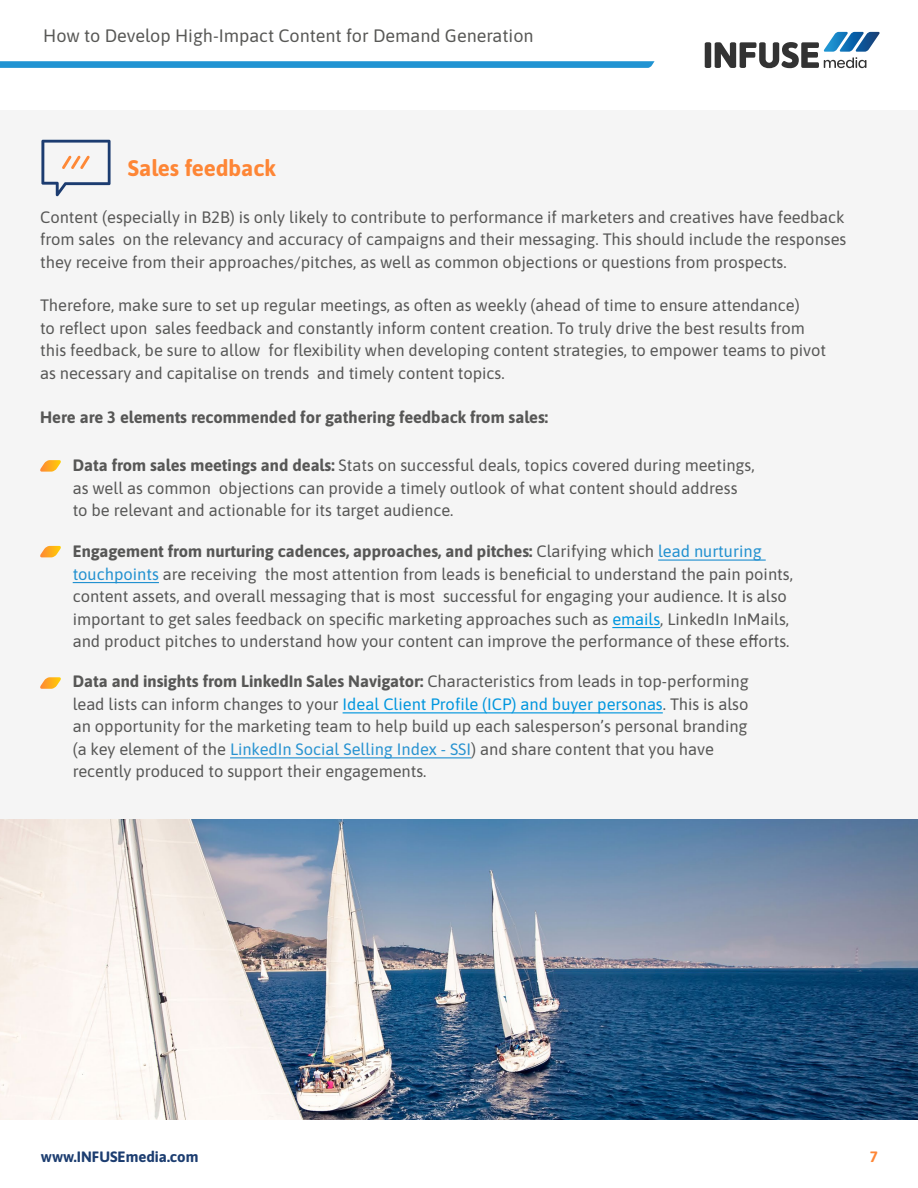
<style>
.page{position:relative;width:918px;height:1188px;background:#fff}
.page>*{position:absolute;margin:0;border:0;box-sizing:border-box;transform-origin:0 0}
.t1{font:700 22.5px "Asap";color:#fe8636}
.t2{font:18px "Asap";color:#585856}
.t3{font:16.5px/22.5px "Asap";color:#575756}
.t4{font:700 16.5px "Asap";color:#575756}
.t5{font:700 15px "Asap";color:#1c3d70}
.t6{font:700 15px "Asap";color:#fe8636}
.s1{font-weight:700}
.s2{color:#2291d0}
.s3{color:#0096de}
.s4{color:#2893d1}
</style>
<div class="page">
<svg style="left:0;top:61px;width:655px;height:7px;background:#2b98d4"></svg>
<div style="left:0;top:111px;width:918px;height:709px;background:#f5f5f5"></div>
<hr style="left:343px;top:712px;width:320px;height:1px;background:#0096de">
<hr style="left:230px;top:757px;width:241px;height:1px;background:#2893d1">
<hr style="left:658px;top:559px;width:108px;height:2px;background:#2291d0">
<hr style="left:73px;top:582px;width:86px;height:1px;background:#2291d0">
<hr style="left:612px;top:627px;width:48px;height:1px;background:#0096de">
<svg style="left:40px;top:460px;width:21px;height:12px"></svg>
<svg style="left:40px;top:546px;width:21px;height:11px"></svg>
<svg style="left:40px;top:677px;width:21px;height:12px"></svg>
<svg style="left:41px;top:140px;width:70px;height:56px"></svg>
<img style="left:0;top:820px;width:918px;height:300px">
<svg style="left:705px;top:32px;width:175px;height:36px"></svg>
<p class="t2" style="left:43px;top:23px;width:492px">How to Develop High-Impact Content for Demand Generation</p>
<h1 class="t1" style="left:128px;top:152px;width:150px">Sales feedback</h1>
<p class="t3" style="left:40px;top:205px;width:808px;text-align:justify">Content (especially in B2B) is only likely to contribute to performance if marketers and creatives have feedback from sales on the relevancy and accuracy of campaigns and their messaging. This should include the responses they receive from their approaches/pitches, as well as common objections or questions from prospects.</p>
<p class="t3" style="left:40px;top:293px;width:787px">Therefore, make sure to set up regular meetings, as often as weekly (ahead of time to ensure attendance)<br>to reflect upon sales feedback and constantly inform content creation. To truly drive the best results from this feedback, be sure to allow for flexibility when developing content strategies, to empower teams to pivot as necessary and capitalise on trends and timely content topics.</p>
<p class="t4" style="left:40px;top:406px;width:509px">Here are 3 elements recommended for gathering feedback from sales:</p>
<p class="t3" style="left:73px;top:453px;width:683px"><span class="s1">Data from sales meetings and deals:</span> Stats on successful deals, topics covered during meetings, as well as common objections can provide a timely outlook of what content should address to be relevant and actionable for its target audience.</p>
<p class="t3" style="left:73px;top:539px;width:722px"><span class="s1">Engagement from nurturing cadences, approaches, and pitches:</span> Clarifying which <span class="s2">lead nurturing touchpoints</span> are receiving the most attention from leads is beneficial to understand the pain points, content assets, and overall messaging that is most successful for engaging your audience. It is also important to get sales feedback on specific marketing approaches such as <span class="s3">emails</span>, LinkedIn InMails, and product pitches to understand how your content can improve the performance of these efforts.</p>
<p class="t3" style="left:73px;top:669px;width:678px"><span class="s1">Data and insights from LinkedIn Sales Navigator:</span> Characteristics from leads in top-performing lead lists can inform changes to your <span class="s3">Ideal Client Profile (ICP) and buyer personas</span>. This is also an opportunity for the marketing team to help build up each salesperson’s personal branding (a key element of the <span class="s4">LinkedIn Social Selling Index - SSI</span>) and share content that you have recently produced to support their engagements.</p>
<p class="t5" style="left:41px;top:1146px;width:159px">www.INFUSEmedia.com</p>
<p class="t6" style="left:870px;top:1146px;width:10px">7</p>
</div>
